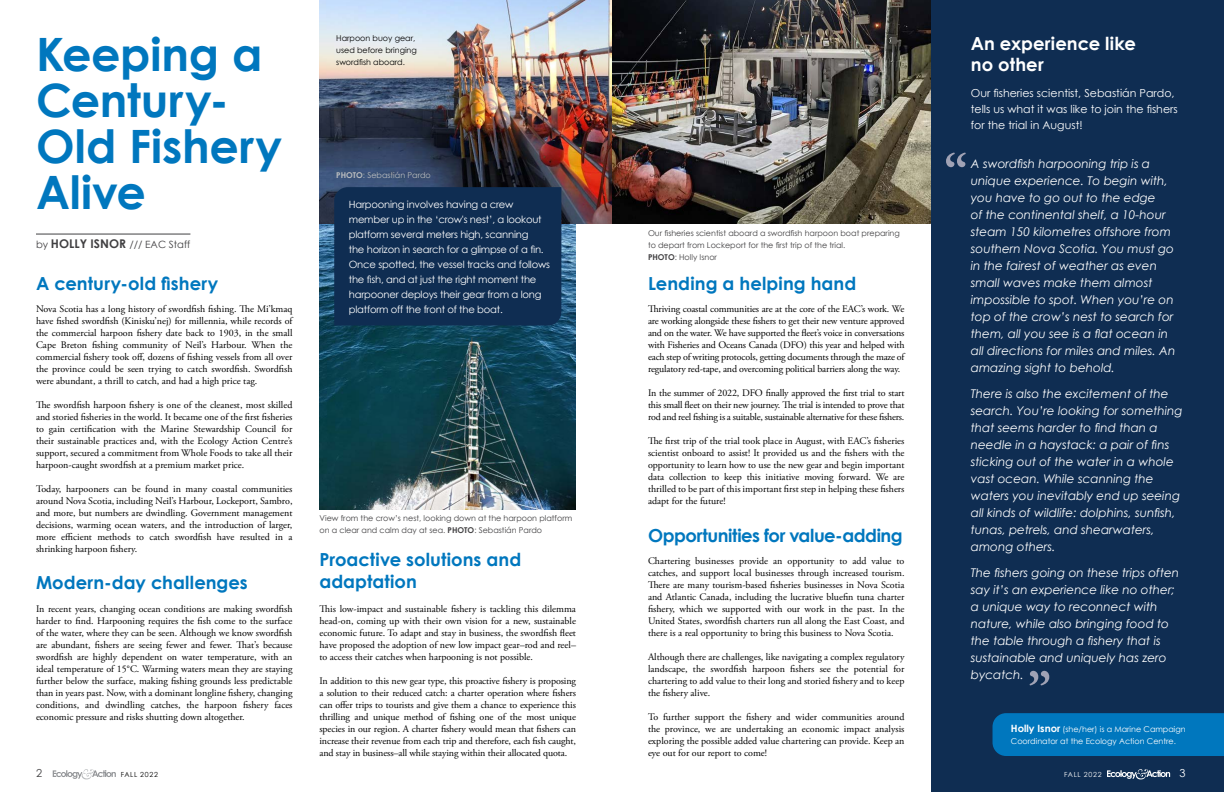
<style>
.page{position:relative;width:1224px;height:792px;background:#fff}
.page>*{position:absolute;margin:0;border:0;box-sizing:border-box;transform-origin:0 0}
.t1{font:700 46px/46px "Century Gothic";letter-spacing:-.005em;color:#0077be}
.t2{font:700 18px/22px "Century Gothic";color:#0077be}
.t3{font:700 18px "Century Gothic";letter-spacing:-.025em;color:#0077be}
.t4{font:700 18px/22px "Century Gothic";color:#fff}
.t5{font:italic 12px/17px "Century Gothic";color:#fff}
.t6{font:11px/16px "Century Gothic";color:#fff}
.t7{font:11px "Century Gothic";color:#414042}
.t8{font:10px/12px "Adobe Garamond Pro";color:#000;text-align:justify}
.t9{font:10px/15px "Century Gothic";letter-spacing:-.02em;color:#fff}
.t10{font:10px "Century Gothic";color:#414042}
.t11{font:8px/12px "Century Gothic";color:#414042}
.t12{font:8px/12px "Century Gothic";color:#fff}
.t13{font:8px/12px "Century Gothic";color:#000}
.t14{font:8px "Century Gothic";color:#bcbec0}
.t15{font:7px "Century Gothic";letter-spacing:.1em;color:#000}
.t16{font:7px "Century Gothic";letter-spacing:.1em;color:#fff}
.s1{font-weight:700;font-size:12px}
.s2{font-weight:700}
.s3{font-weight:700;font-size:10px}
</style>
<div class="page">
<img style="left:320px;top:0;width:612px;height:223px">
<img style="left:320px;top:210px;width:256px;height:299px">
<div style="left:932px;top:0;width:292px;height:792px;background:#0f2d52"></div>
<svg style="left:1107px;top:769px;width:63px;height:10px"></svg>
<svg style="left:53px;top:769px;width:63px;height:10px"></svg>
<hr style="left:36px;top:234px;width:154px;height:1px;background:#414042">
<div style="left:334px;top:187px;width:227px;height:139px;background:#0f2d52"></div>
<svg style="left:946px;top:153px;width:20px;height:14px"></svg>
<div style="left:993px;top:713px;width:231px;height:43px;background:#0077be"></div>
<svg style="left:1029px;top:671px;width:20px;height:14px"></svg>
<h1 class="t1" style="left:36px;top:30px;width:248px">Keeping a<br>Century-<br>Old Fishery<br>Alive</h1>
<p class="t10" style="left:36px;top:237px;width:156px">by <span class="s1">HOLLY ISNOR</span> /// EAC Staff</p>
<h2 class="t2" style="left:36px;top:272px;width:184px">A century-old fishery</h2>
<p class="t8" style="left:36px;top:303px;width:258px">Nova Scotia has a long history of swordfish fishing. The Mi’kmaq have fished swordfish (Kinisku’nej) for millennia, while records of the commercial harpoon fishery date back to 1903, in the small Cape Breton fishing community of Neil’s Harbour. When the commercial fishery took off, dozens of fishing vessels from all over the province could be seen trying to catch swordfish. Swordfish were abundant, a thrill to catch, and had a high price tag.</p>
<p class="t8" style="left:36px;top:399px;width:258px">The swordfish harpoon fishery is one of the cleanest, most skilled and storied fisheries in the world. It became one of the first fisheries to gain certification with the Marine Stewardship Council for their sustainable practices and, with the Ecology Action Centre’s support, secured a commitment from Whole Foods to take all their harpoon-caught swordfish at a premium market price.</p>
<p class="t8" style="left:36px;top:483px;width:258px">Today, harpooners can be found in many coastal communities around Nova Scotia, including Neil’s Harbour, Lockeport, Sambro, and more, but numbers are dwindling. Government management decisions, warming ocean waters, and the introduction of larger, more efficient methods to catch swordfish have resulted in a shrinking harpoon fishery.</p>
<h2 class="t2" style="left:36px;top:572px;width:213px">Modern-day challenges</h2>
<p class="t8" style="left:36px;top:603px;width:258px">In recent years, changing ocean conditions are making swordfish harder to find. Harpooning requires the fish come to the surface of the water, where they can be seen. Although we know swordfish are abundant, fishers are seeing fewer and fewer. That’s because swordfish are highly dependent on water temperature, with an ideal temperature of 15°C. Warming waters mean they are staying further below the surface, making fishing grounds less predictable than in years past. Now, with a dominant longline fishery, changing conditions, and dwindling catches, the harpoon fishery faces economic pressure and risks shutting down altogether.</p>
<p class="t13" style="left:336px;top:32px;width:82px">Harpoon buoy gear, used before bringing swordfish aboard.</p>
<p class="t14" style="left:336px;top:170px;width:96px"><span class="s2">PHOTO</span>: Sebastián Pardo</p>
<p class="t9" style="left:349px;top:196px;width:203px">Harpooning involves having a crew member up in the ‘crow's nest’, a lookout platform several meters high, scanning<br>the horizon in search for a glimpse of a fin.<br>Once spotted, the vessel tracks and follows the fish, and at just the right moment the harpooner deploys their gear from a long platform off the front of the boat.</p>
<p class="t11" style="left:320px;top:512px;width:254px">View from the crow’s nest, looking down at the harpoon platform on a clear and calm day at sea. <span class="s2">PHOTO</span>: Sebastián Pardo</p>
<h2 class="t2" style="left:320px;top:548px;width:203px">Proactive solutions and adaptation</h2>
<p class="t8" style="left:320px;top:603px;width:258px">This low-impact and sustainable fishery is tackling this dilemma head-on, coming up with their own vision for a new, sustainable economic future. To adapt and stay in business, the swordfish fleet have proposed the adoption of new low impact gear–rod and reel– to access their catches when harpooning is not possible.</p>
<p class="t8" style="left:320px;top:675px;width:258px">In addition to this new gear type, this proactive fishery is proposing a solution to their reduced catch: a charter operation where fishers can offer trips to tourists and give them a chance to experience this thrilling and unique method of fishing one of the most unique species in our region. A charter fishery would mean that fishers can increase their revenue from each trip and therefore, each fish caught, and stay in business–all while staying within their allocated quota.</p>
<h2 class="t4" style="left:971px;top:32px;width:167px">An experience like no other</h2>
<p class="t6" style="left:971px;top:84px;width:208px">Our fisheries scientist, Sebastián Pardo, tells us what it was like to join the fishers for the trial in August!</p>
<p class="t5" style="left:971px;top:155px;width:206px">A swordfish harpooning trip is a unique experience. To begin with, you have to go out to the edge<br>of the continental shelf, a 10-hour steam 150 kilometres offshore from southern Nova Scotia. You must go in the fairest of weather as even small waves make them almost impossible to spot. When you’re on top of the crow’s nest to search for them, all you see is a flat ocean in all directions for miles and miles. An amazing sight to behold.</p>
<p class="t5" style="left:971px;top:385px;width:213px">There is also the excitement of the search. You’re looking for something that seems harder to find than a needle in a haystack: a pair of fins sticking out of the water in a whole vast ocean. While scanning the waters you inevitably end up seeing all kinds of wildlife: dolphins, sunfish, tunas, petrels, and shearwaters, among others.</p>
<p class="t5" style="left:971px;top:564px;width:210px">The fishers going on these trips often say it’s an experience like no other; a unique way to reconnect with nature, while also bringing food to the table through a fishery that is sustainable and uniquely has zero bycatch.</p>
<p class="t11" style="left:648px;top:227px;width:253px">Our fisheries scientist aboard a swordfish harpoon boat preparing to depart from Lockeport for the first trip of the trial.<br><span class="s2">PHOTO</span>: Holly Isnor</p>
<h2 class="t2" style="left:648px;top:272px;width:210px">Lending a helping hand</h2>
<p class="t8" style="left:648px;top:303px;width:258px">Thriving coastal communities are at the core of the EAC’s work. We are working alongside these fishers to get their new venture approved and on the water. We have supported the fleet’s voice in conversations with Fisheries and Oceans Canada (DFO) this year and helped with each step of writing protocols, getting documents through the maze of regulatory red-tape, and overcoming political barriers along the way.</p>
<p class="t8" style="left:648px;top:387px;width:258px">In the summer of 2022, DFO finally approved the first trial to start this small fleet on their new journey. The trial is intended to prove that rod and reel fishing is a suitable, sustainable alternative for these fishers.</p>
<p class="t8" style="left:648px;top:435px;width:258px">The first trip of the trial took place in August, with EAC’s fisheries scientist onboard to assist! It provided us and the fishers with the opportunity to learn how to use the new gear and begin important data collection to keep this initiative moving forward. We are thrilled to be part of this important first step in helping these fishers adapt for the future!</p>
<h2 class="t3" style="left:648px;top:524px;width:256px">Opportunities for value-adding</h2>
<p class="t8" style="left:648px;top:555px;width:258px">Chartering businesses provide an opportunity to add value to catches, and support local businesses through increased tourism.<br>There are many tourism-based fisheries businesses in Nova Scotia and Atlantic Canada, including the lucrative bluefin tuna charter fishery, which we supported with our work in the past. In the United States, swordfish charters run all along the East Coast, and there is a real opportunity to bring this business to Nova Scotia.</p>
<p class="t8" style="left:648px;top:651px;width:258px">Although there are challenges, like navigating a complex regulatory landscape, the swordfish harpoon fishers see the potential for chartering to add value to their long and storied fishery and to keep the fishery alive.</p>
<p class="t8" style="left:648px;top:711px;width:258px">To further support the fishery and wider communities around the province, we are undertaking an economic impact analysis exploring the possible added value chartering can provide. Keep an eye out for our report to come!</p>
<p class="t12" style="left:1011px;top:723px;width:176px"><span class="s3">Holly Isnor</span> (she/her) is a Marine Campaign<br>Coordinator at the Ecology Action Centre.</p>
<p class="t7" style="left:36px;top:766px;width:8px">2</p>
<p class="t15" style="left:121px;top:770px;width:39px">FALL 2022</p>
<p class="t16" style="left:1064px;top:770px;width:39px">FALL 2022</p>
<p class="t6" style="left:1180px;top:765px;width:8px">3</p>
</div>
